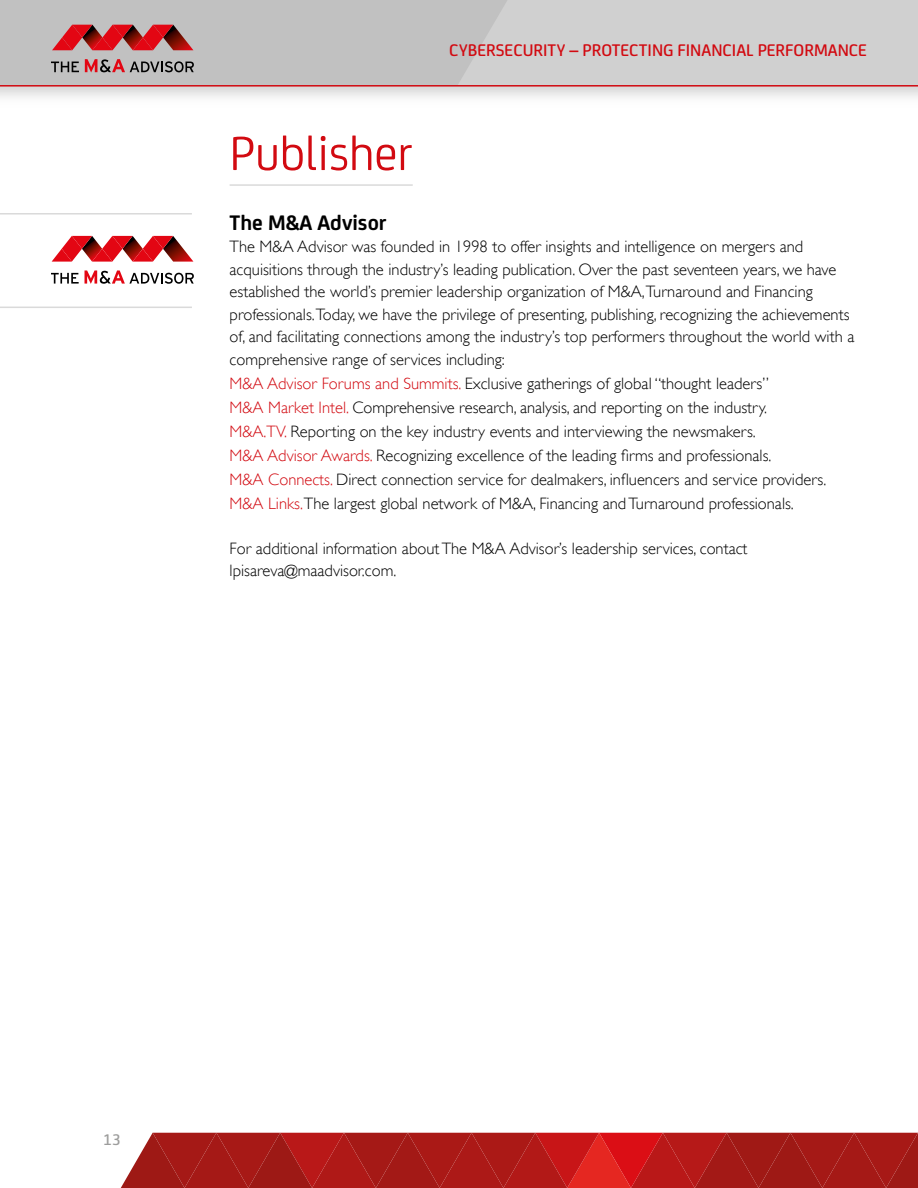
<style>
.page{position:relative;width:918px;height:1188px;background:#fff}
.page>*{position:absolute;margin:0;border:0;box-sizing:border-box;transform-origin:0 0}
.t1{font:51px "FS Joey";letter-spacing:-.005em;color:#d20a11}
.t2{font:700 22.5px "FS Joey";color:#000}
.t3{font:500 18px "FS Joey";color:#d20a11}
.t4{font:300 16.5px/22.5px "Gill Sans";color:#000}
.t5{font:500 16.5px "FS Joey";color:#9d9d9c}
.s1{color:#d20a11}
</style>
<div class="page">
<div style="left:0;top:0;width:918px;height:85px;background:#d0d0d0"></div>
<hr style="left:0;top:85px;width:918px;height:2px;background:#d20a11">
<svg style="left:121px;top:1133px;width:797px;height:55px"></svg>
<svg style="left:0;top:0;width:507px;height:85px"></svg>
<hr style="left:230px;top:184px;width:183px;height:2px;background:#dadada">
<svg style="left:51px;top:273px;width:28px;height:11px"></svg>
<svg style="left:52px;top:236px;width:141px;height:26px"></svg>
<svg style="left:85px;top:270px;width:109px;height:14px"></svg>
<hr style="left:0;top:307px;width:192px;height:1px;background:#dadada">
<hr style="left:0;top:213px;width:192px;height:2px;background:#dadada">
<h1 class="t1" style="left:230px;top:117px;width:185px">Publisher</h1>
<p class="t3" style="left:449px;top:37px;width:419px">CYBERSECURITY – PROTECTING FINANCIAL PERFORMANCE</p>
<h2 class="t2" style="left:230px;top:206px;width:159px">The M&amp;A Advisor</h2>
<p class="t4" style="left:230px;top:236px;width:626px">The M&amp;A Advisor was founded in 1998 to offer insights and intelligence on mergers and acquisitions through the industry’s leading publication. Over the past seventeen years, we have established the world’s premier leadership organization of M&amp;A,Turnaround and Financing professionals.Today, we have the privilege of presenting, publishing, recognizing the achievements of, and facilitating connections among the industry’s top performers throughout the world with a comprehensive range of services including:</p>
<p class="t4" style="left:230px;top:371px;width:598px;line-height:24px"><span class="s1">M&amp;A Advisor Forums and Summits.</span> Exclusive gatherings of global “thought leaders”<br><span class="s1">M&amp;A Market Intel.</span> Comprehensive research, analysis, and reporting on the industry.<br><span class="s1">M&amp;A.TV.</span> Reporting on the key industry events and interviewing the newsmakers.<br><span class="s1">M&amp;A Advisor Awards.</span> Recognizing excellence of the leading firms and professionals.<br><span class="s1">M&amp;A Connects.</span> Direct connection service for dealmakers, influencers and service providers.<br><span class="s1">M&amp;A Links.</span>The largest global network of M&amp;A, Financing and Turnaround professionals.</p>
<p class="t4" style="left:230px;top:537px;width:519px">For additional information about The M&amp;A Advisor’s leadership services, contact lpisareva@maadvisor.com.</p>
<p class="t5" style="left:103px;top:1128px;width:19px">13</p>
</div>
